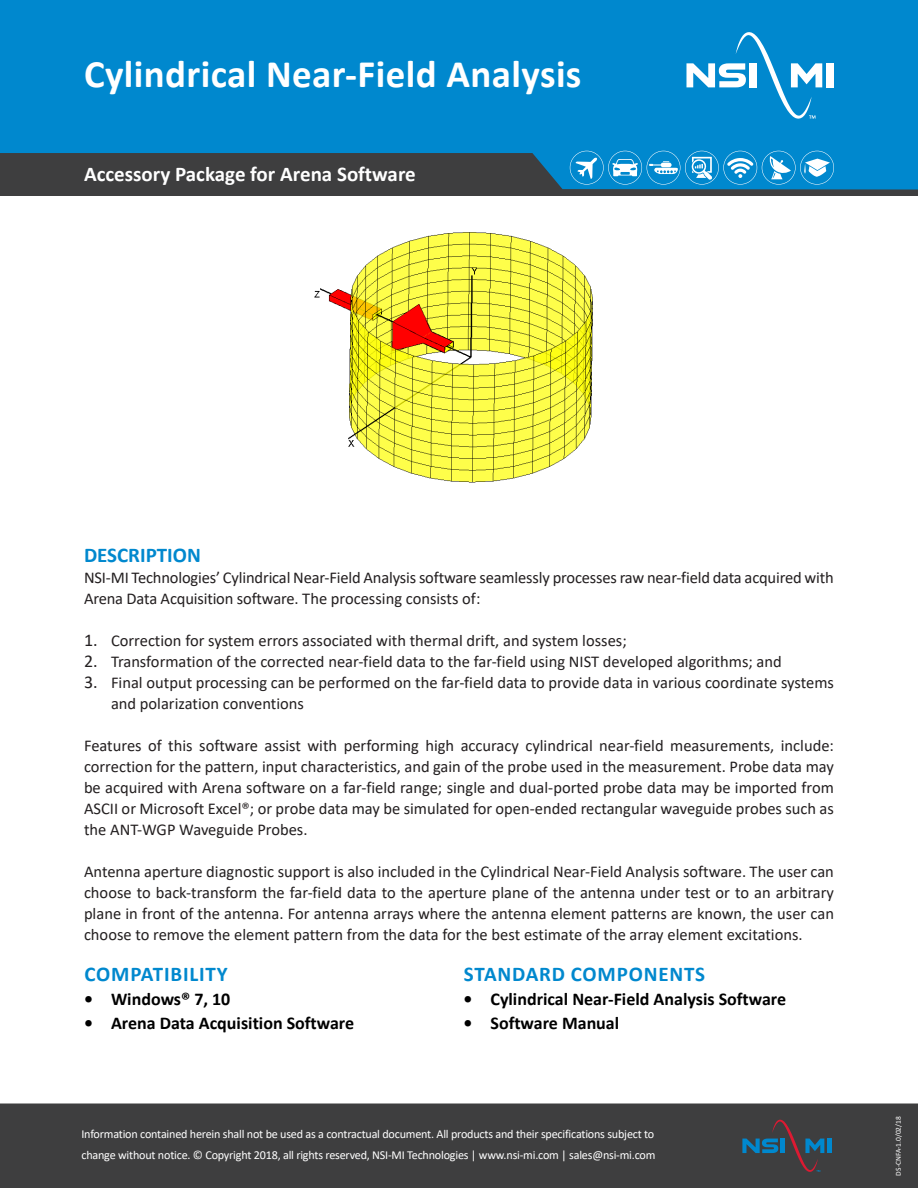
<style>
.page{position:relative;width:918px;height:1188px;background:#fff}
.page>*{position:absolute;margin:0;border:0;box-sizing:border-box;transform-origin:0 0}
.t1{font:700 39px "Calibri";letter-spacing:.01em;color:#fff}
.Sub_Title{font:700 21px "Calibri";color:#fff}
.Section{font:700 21px "Calibri";letter-spacing:.04em;color:#0088ce}
.Section-2{font:700 21px "Calibri";color:#0088ce}
.t2{font:700 18px "Calibri";color:#000}
.t3{font:16.5px/21px "Calibri";color:#231f20}
.t4{font:12.15px "Calibri";letter-spacing:-.015em;color:#fff}
.Table{font:7.5px "Calibri";color:#fff}
.s1{font-size:18px}
</style>
<div class="page">
<div style="left:0;top:1104px;width:918px;height:84px;background:#3e3e3f"></div>
<div style="left:0;top:147px;width:918px;height:49px;background:#3e3e3f"></div>
<svg style="left:0;top:0;width:918px;height:190px;background:#087eba"></svg>
<svg style="left:570px;top:151px;width:264px;height:34px;background:#34a0d7"></svg>
<div style="left:827px;top:63px;width:7px;height:24px;background:#fff"></div>
<svg style="left:687px;top:32px;width:135px;height:87px"></svg>
<div style="left:338px;top:1119px;width:265px;height:69px;background:#3e3e3f"></div>
<hr style="left:827px;top:1139px;width:4px;height:14px;background:#0088ce">
<svg style="left:742px;top:1120px;width:82px;height:52px;background:#3c4652"></svg>
<img style="left:314px;top:232px;width:279px;height:251px">
<p class="t1" style="left:84px;top:46px;width:499px">Cylindrical Near-Field Analysis</p>
<p class="Sub_Title" style="left:84px;top:159px;width:333px">Accessory Package for Arena Software</p>
<p class="Section-2" style="left:84px;top:541px;width:118px">DESCRIPTION</p>
<p class="t3" style="left:84px;top:567px;width:751px">NSI-MI Technologies’ Cylindrical Near-Field Analysis software seamlessly processes raw near-field data acquired with<br>Arena Data Acquisition software. The processing consists of:</p>
<p class="t3" style="left:84px;top:630px;width:544px"><span class="s1">1.</span> Correction for system errors associated with thermal drift, and system losses;</p>
<p class="t3" style="left:84px;top:651px;width:699px"><span class="s1">2.</span> Transformation of the corrected near-field data to the far-field using NIST developed algorithms; and</p>
<p class="t3" style="left:111px;top:672px;width:724px;text-indent:-27px"><span class="s1">3.</span> Final output processing can be performed on the far-field data to provide data in various coordinate systems and polarization conventions</p>
<p class="t3" style="left:84px;top:735px;width:752px;text-align:justify">Features of this software assist with performing high accuracy cylindrical near-field measurements, include: correction for the pattern, input characteristics, and gain of the probe used in the measurement. Probe data may be acquired with Arena software on a far-field range; single and dual-ported probe data may be imported from ASCII or Microsoft Excel®; or probe data may be simulated for open-ended rectangular waveguide probes such as the ANT-WGP Waveguide Probes.</p>
<p class="t3" style="left:84px;top:861px;width:752px;text-align:justify">Antenna aperture diagnostic support is also included in the Cylindrical Near-Field Analysis software. The user can choose to back-transform the far-field data to the aperture plane of the antenna under test or to an arbitrary plane in front of the antenna. For antenna arrays where the antenna element patterns are known, the user can choose to remove the element pattern from the data for the best estimate of the array element excitations.</p>
<p class="Section" style="left:84px;top:959px;width:145px">COMPATIBILITY</p>
<p class="t2" style="left:84px;top:986px;width:148px">• Windows® 7, 10</p>
<p class="t2" style="left:84px;top:1010px;width:272px">• Arena Data Acquisition Software</p>
<p class="Section" style="left:464px;top:959px;width:243px">STANDARD COMPONENTS</p>
<p class="t2" style="left:463px;top:986px;width:324px">• Cylindrical Near-Field Analysis Software</p>
<p class="t2" style="left:463px;top:1010px;width:157px">• Software Manual</p>
<p class="t4" style="left:81px;top:1126px;width:574px">Information contained herein shall not be used as a contractual document. All products and their specifications subject to</p>
<p class="t4" style="left:81px;top:1147px;width:576px">change without notice. © Copyright 2018, all rights reserved, NSI-MI Technologies | www.nsi-mi.com | sales@nsi-mi.com</p>
<p class="Table" style="left:893px;top:1176px;width:61px;rotate:-90deg">DS-CNFA-1.0/02/18</p>
</div>
